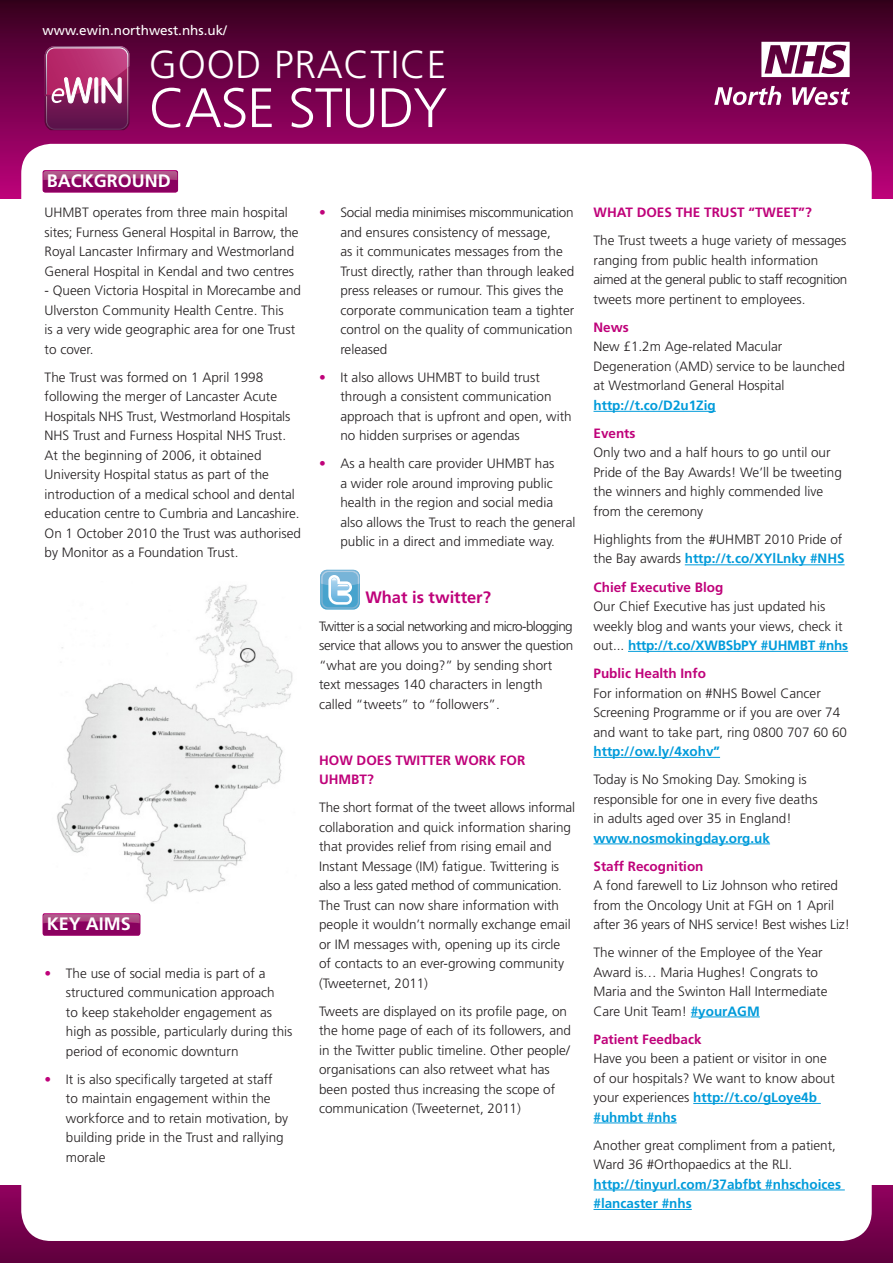
<style>
.page{position:relative;width:893px;height:1263px;background:#fff}
.page>*{position:absolute;margin:0;border:0;box-sizing:border-box;transform-origin:0 0}
.t1{font:300 55.5px "Frutiger";letter-spacing:-.02em;color:#fff}
.t2{font:300 39px "Frutiger";letter-spacing:.02em;color:#fff}
.t3{font:700 18px "Frutiger";color:#fff}
.t4{font:700 16.5px "Frutiger";color:#bf027a}
.t5{font:300 13.5px/19.5px "Frutiger";color:#231f20}
.t6{font:700 13.5px/19.5px "Frutiger";color:#bf027a}
.t7{font:13.5px "Frutiger";color:#fff}
.s1{color:#bf027a}
.s2{font-weight:700;color:#009bda}
</style>
<div class="page">
<div style="left:0;top:0;width:893px;height:198px;background:linear-gradient(to bottom,#36001f,#bc037c)"></div>
<div style="left:0;top:1186px;width:893px;height:77px;background:linear-gradient(to bottom,#90015e,#60023e)"></div>
<div style="left:21px;top:144px;width:851px;height:1097px;background:#fff;border-radius:30px"></div>
<svg style="left:714px;top:86px;width:136px;height:19px"></svg>
<svg style="left:761px;top:42px;width:89px;height:35px"></svg>
<svg style="left:45px;top:46px;width:84px;height:84px;background:#a04276"></svg>
<hr style="left:593px;top:411px;width:123px;height:1px;background:#009bda">
<hr style="left:685px;top:564px;width:160px;height:1px;background:#009bda">
<hr style="left:628px;top:651px;width:220px;height:1px;background:#009bda">
<hr style="left:593px;top:757px;width:127px;height:1px;background:#009bda">
<hr style="left:593px;top:843px;width:177px;height:1px;background:#009bda">
<hr style="left:691px;top:1016px;width:69px;height:1px;background:#009bda">
<hr style="left:693px;top:1103px;width:128px;height:1px;background:#009bda">
<hr style="left:593px;top:1122px;width:84px;height:1px;background:#009bda">
<hr style="left:593px;top:1189px;width:252px;height:1px;background:#009bda">
<hr style="left:593px;top:1209px;width:99px;height:1px;background:#009bda">
<div style="left:43px;top:170px;width:135px;height:22px;background:#b9147e;border-radius:3px"></div>
<div style="left:43px;top:171px;width:135px;height:21px;background:#8a0160"></div>
<img style="left:43px;top:171px;width:134px;height:9px">
<div style="left:43px;top:913px;width:97px;height:22px;background:#c93693;border-radius:2px"></div>
<svg style="left:43px;top:923px;width:97px;height:12px"></svg>
<img style="left:43px;top:914px;width:97px;height:9px">
<img style="left:57px;top:585px;width:236px;height:317px">
<svg style="left:320px;top:570px;width:40px;height:40px"></svg>
<svg style="left:320px;top:570px;width:40px;height:39px;background:#8bc2df"></svg>
<p class="t7" style="left:43px;top:22px;width:186px">www.ewin.northwest.nhs.uk/</p>
<h2 class="t2" style="left:149px;top:43px;width:299px">GOOD PRACTICE</h2>
<h1 class="t1" style="left:149px;top:77px;width:300px">CASE STUDY</h1>
<p class="t3" style="left:47px;top:170px;width:125px">BACKGROUND</p>
<p class="t5" style="left:45px;top:203px;width:255px">UHMBT operates from three main hospital sites; Furness General Hospital in Barrow, the Royal Lancaster Infirmary and Westmorland General Hospital in Kendal and two centres</p>
<p class="t5" style="left:45px;top:281px;width:258px">- Queen Victoria Hospital in Morecambe and Ulverston Community Health Centre. This<br>is a very wide geographic area for one Trust to cover.</p>
<p class="t5" style="left:45px;top:368px;width:258px">The Trust was formed on 1 April 1998 following the merger of Lancaster Acute Hospitals NHS Trust, Westmorland Hospitals NHS Trust and Furness Hospital NHS Trust.<br>At the beginning of 2006, it obtained University Hospital status as part of the introduction of a medical school and dental education centre to Cumbria and Lancashire.<br>On 1 October 2010 the Trust was authorised by Monitor as a Foundation Trust.</p>
<p class="t3" style="left:47px;top:913px;width:86px">KEY AIMS</p>
<p class="t5" style="left:66px;top:963px;width:228px;text-indent:-21px"><span class="s1">•</span> The use of social media is part of a structured communication approach<br>to keep stakeholder engagement as high as possible, particularly during this period of economic downturn</p>
<p class="t5" style="left:66px;top:1069px;width:224px;text-indent:-21px"><span class="s1">•</span> It is also specifically targeted at staff<br>to maintain engagement within the workforce and to retain motivation, by building pride in the Trust and rallying morale</p>
<p class="t5" style="left:340px;top:203px;width:236px;text-indent:-21px"><span class="s1">•</span> Social media minimises miscommunication and ensures consistency of message,<br>as it communicates messages from the Trust directly, rather than through leaked press releases or rumour. This gives the corporate communication team a tighter control on the quality of communication released</p>
<p class="t5" style="left:340px;top:368px;width:233px;text-indent:-21px"><span class="s1">•</span> It also allows UHMBT to build trust through a consistent communication approach that is upfront and open, with no hidden surprises or agendas</p>
<p class="t5" style="left:340px;top:454px;width:237px;text-indent:-21px"><span class="s1">•</span> As a health care provider UHMBT has<br>a wider role around improving public health in the region and social media also allows the Trust to reach the general public in a direct and immediate way.</p>
<p class="t4" style="left:365px;top:587px;width:127px">What is twitter?</p>
<p class="t5" style="left:319px;top:616px;width:256px">Twitter is a social networking and micro-blogging service that allows you to answer the question “what are you doing?” by sending short text messages 140 characters in length called “tweets” to “followers”.</p>
<p class="t6" style="left:319px;top:750px;width:208px">HOW DOES TWITTER WORK FOR<br>UHMBT?</p>
<p class="t5" style="left:319px;top:798px;width:258px">The short format of the tweet allows informal collaboration and quick information sharing that provides relief from rising email and Instant Message (IM) fatigue. Twittering is also a less gated method of communication.<br>The Trust can now share information with people it wouldn’t normally exchange email or IM messages with, opening up its circle of contacts to an ever-growing community (Tweeternet, 2011)</p>
<p class="t5" style="left:319px;top:1001px;width:254px">Tweets are displayed on its profile page, on the home page of each of its followers, and in the Twitter public timeline. Other people/ organisations can also retweet what has been posted thus increasing the scope of communication (Tweeternet, 2011)</p>
<p class="t6" style="left:593px;top:203px;width:220px">WHAT DOES THE TRUST “TWEET”?</p>
<p class="t5" style="left:593px;top:231px;width:255px">The Trust tweets a huge variety of messages ranging from public health information aimed at the general public to staff recognition tweets more pertinent to employees.</p>
<p class="t6" style="left:593px;top:318px;width:37px">News</p>
<p class="t5" style="left:593px;top:337px;width:253px">New £1.2m Age-related Macular<br>Degeneration (AMD) service to be launched at Westmorland General Hospital <span class="s2">http://t.co/D2u1Zig</span></p>
<p class="t6" style="left:593px;top:424px;width:44px">Events</p>
<p class="t5" style="left:593px;top:443px;width:250px">Only two and a half hours to go until our Pride of the Bay Awards! We’ll be tweeting the winners and highly commended live from the ceremony</p>
<p class="t5" style="left:593px;top:530px;width:253px">Highlights from the #UHMBT 2010 Pride of the Bay awards <span class="s2">http://t.co/XYlLnky #NHS</span></p>
<p class="t6" style="left:593px;top:577px;width:131px">Chief Executive Blog</p>
<p class="t5" style="left:593px;top:597px;width:256px">Our Chief Executive has just updated his weekly blog and wants your views, check it out... <span class="s2">http://t.co/XWBSbPY #UHMBT #nhs</span></p>
<p class="t6" style="left:593px;top:664px;width:114px">Public Health Info</p>
<p class="t5" style="left:593px;top:683px;width:255px">For information on #NHS Bowel Cancer Screening Programme or if you are over 74 and want to take part, ring 0800 707 60 60 <span class="s2">http://ow.ly/4xohv”</span></p>
<p class="t5" style="left:593px;top:770px;width:226px">Today is No Smoking Day. Smoking is responsible for one in every five deaths in adults aged over 35 in England! <span class="s2">www.nosmokingday.org.uk</span></p>
<p class="t6" style="left:593px;top:856px;width:112px">Staff Recognition</p>
<p class="t5" style="left:593px;top:876px;width:258px">A fond farewell to Liz Johnson who retired from the Oncology Unit at FGH on 1 April after 36 years of NHS service! Best wishes Liz!</p>
<p class="t5" style="left:593px;top:943px;width:236px">The winner of the Employee of the Year Award is… Maria Hughes! Congrats to Maria and the Swinton Hall Intermediate Care Unit Team! <span class="s2">#yourAGM</span></p>
<p class="t6" style="left:593px;top:1029px;width:110px">Patient Feedback</p>
<p class="t5" style="left:593px;top:1049px;width:243px">Have you been a patient or visitor in one of our hospitals? We want to know about your experiences <span class="s2">http://t.co/gLoye4b #uhmbt #nhs</span></p>
<p class="t5" style="left:593px;top:1135px;width:249px">Another great compliment from a patient, Ward 36 #Orthopaedics at the RLI. <span class="s2">http://tinyurl.com/37abfbt #nhschoices #lancaster #nhs</span></p>
</div>
